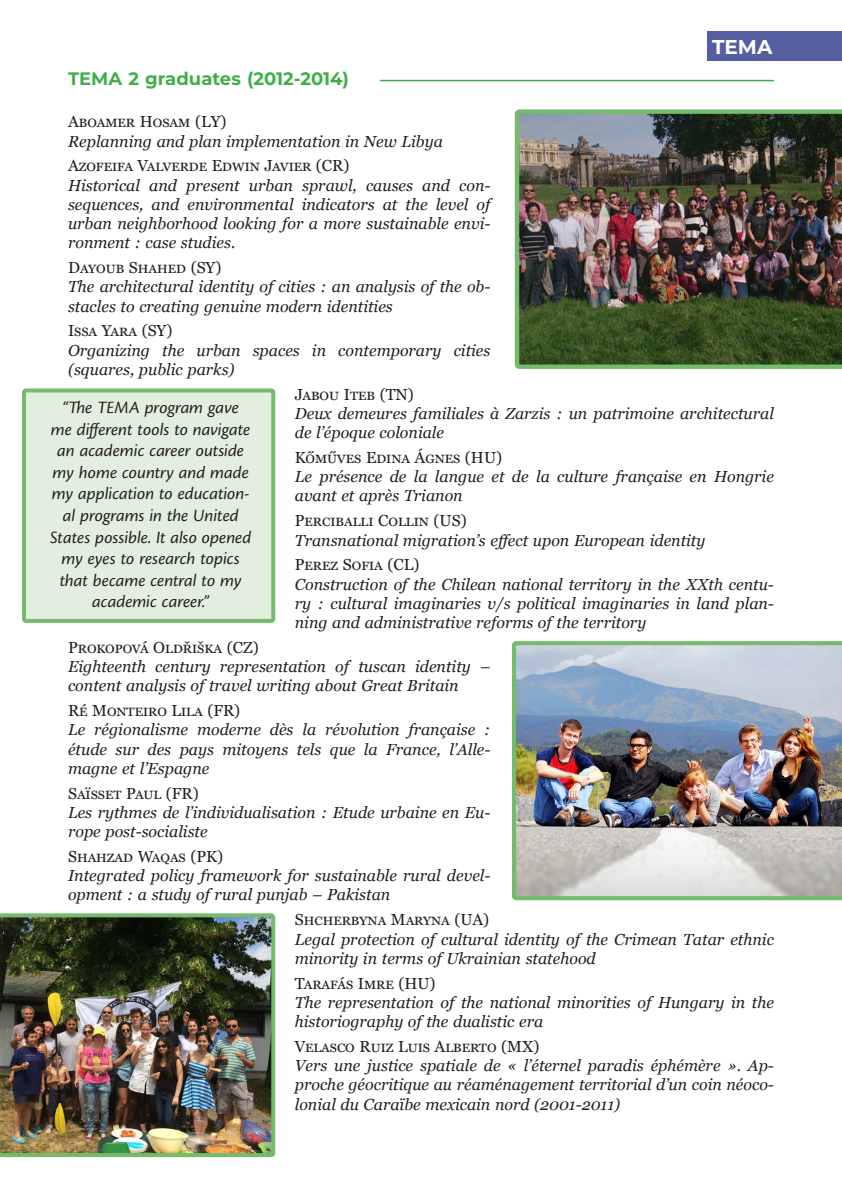
<style>
.page{position:relative;width:842px;height:1191px;background:#fff}
.page>*{position:absolute;margin:0;border:0;box-sizing:border-box;transform-origin:0 0}
.body_title{font:700 20px "Montserrat";color:#fff}
.t1{font:italic 18px/21.6px "Cronos Pro";color:#231f20;text-align:center}
.Tema2_title{font:700 18px "Montserrat";color:#40ae49}
.body_exc_italic{font:italic 16px/19.2px "Georgia";color:#231f20}
.body_exc_italic_right{font:italic 16px/19.2px "Georgia";color:#231f20}
.body_exc_name{font:16px "Georgia";color:#231f20}
.body_exc_name_right{font:16px "Georgia";color:#231f20}
</style>
<div class="page">
<hr style="left:380px;top:80px;width:394px;height:1px;background:#40ae49">
<div style="left:707px;top:32px;width:135px;height:29px;background:#545ea0"></div>
<img style="left:515px;top:109px;width:327px;height:260px">
<img style="left:512px;top:641px;width:330px;height:259px">
<img style="left:0;top:913px;width:275px;height:244px">
<div style="left:24px;top:390px;width:249px;height:231px;background:#e3efde;border-radius:2px"></div>
<div style="left:22px;top:388px;width:253px;height:235px;border:4px solid #74bc6b;border-radius:2px"></div>
<p class="body_title" style="left:712px;top:33px;width:62px">TEMA</p>
<p class="Tema2_title" style="left:68px;top:66px;width:282px">TEMA 2 graduates (2012-2014)</p>
<p class="body_exc_name" style="left:68px;top:112px;width:160px">Aboamer Hosam (LY)</p>
<p class="body_exc_italic" style="left:68px;top:132px;width:376px">Replanning and plan implementation in New Libya</p>
<p class="body_exc_name" style="left:68px;top:156px;width:283px">Azofeifa Valverde Edwin Javier (CR)</p>
<p class="body_exc_italic" style="left:68px;top:176px;width:424px;text-align:justify">Historical and present urban sprawl, causes and con&shy;sequences, and environmental indicators at the level of urban neighborhood looking for a more sustainable envi&shy;ronment : case studies.</p>
<p class="body_exc_name" style="left:68px;top:258px;width:155px">Dayoub Shahed (SY)</p>
<p class="body_exc_italic" style="left:68px;top:277px;width:424px">The architectural identity of cities : an analysis of the ob&shy;stacles to creating genuine modern identities</p>
<p class="body_exc_name" style="left:68px;top:321px;width:106px">Issa Yara (SY)</p>
<p class="body_exc_italic" style="left:68px;top:341px;width:424px">Organizing the urban spaces in contemporary cities (squares, public parks)</p>
<p class="body_exc_name_right" style="left:295px;top:384px;width:121px">Jabou Iteb (TN)</p>
<p class="body_exc_italic_right" style="left:295px;top:404px;width:481px">Deux demeures familiales à Zarzis : un patrimoine architectural de l’époque coloniale</p>
<p class="body_exc_name_right" style="left:295px;top:448px;width:209px">Kőműves Edina Ágnes (HU)</p>
<p class="body_exc_italic_right" style="left:295px;top:467px;width:481px">Le présence de la langue et de la culture française en Hongrie avant et après Trianon</p>
<p class="body_exc_name_right" style="left:295px;top:511px;width:173px">Perciballi Collin (US)</p>
<p class="body_exc_italic_right" style="left:295px;top:530px;width:412px">Transnational migration’s effect upon European identity</p>
<p class="body_exc_name_right" style="left:295px;top:555px;width:126px">Perez Sofia (CL)</p>
<p class="body_exc_italic_right" style="left:295px;top:574px;width:481px;text-align:justify">Construction of the Chilean national territory in the XXth centu&shy;ry : cultural imaginaries v/s political imaginaries in land plan&shy;ning and administrative reforms of the territory</p>
<p class="body_exc_name" style="left:68px;top:637px;width:192px">Prokopová Oldřiška (CZ)</p>
<p class="body_exc_italic" style="left:68px;top:657px;width:424px">Eighteenth century representation of tuscan identity – content analysis of travel writing about Great Britain</p>
<p class="body_exc_name" style="left:68px;top:701px;width:174px">Ré Monteiro Lila (FR)</p>
<p class="body_exc_italic" style="left:68px;top:720px;width:424px;text-align:justify">Le régionalisme moderne dès la révolution française : étude sur des pays mitoyens tels que la France, l’Alle&shy;magne et l’Espagne</p>
<p class="body_exc_name" style="left:68px;top:783px;width:132px">Saïsset Paul (FR)</p>
<p class="body_exc_italic" style="left:68px;top:803px;width:424px">Les rythmes de l’individualisation : Etude urbaine en Eu&shy;rope post-socialiste</p>
<p class="body_exc_name" style="left:68px;top:846px;width:157px">Shahzad Waqas (PK)</p>
<p class="body_exc_italic" style="left:68px;top:866px;width:424px">Integrated policy framework for sustainable rural devel&shy;opment : a study of rural punjab – Pakistan</p>
<p class="body_exc_name_right" style="left:295px;top:910px;width:196px">Shcherbyna Maryna (UA)</p>
<p class="body_exc_italic_right" style="left:295px;top:929px;width:481px">Legal protection of cultural identity of the Crimean Tatar ethnic minority in terms of Ukrainian statehood</p>
<p class="body_exc_name_right" style="left:295px;top:973px;width:142px">Tarafás Imre (HU)</p>
<p class="body_exc_italic_right" style="left:295px;top:992px;width:481px">The representation of the national minorities of Hungary in the historiography of the dualistic era</p>
<p class="body_exc_name_right" style="left:295px;top:1036px;width:246px">Velasco Ruiz Luis Alberto (MX)</p>
<p class="body_exc_italic_right" style="left:295px;top:1056px;width:481px;text-align:justify">Vers une justice spatiale de « l’éternel paradis éphémère ». Ap&shy;proche géocritique au réaménagement territorial d’un coin néoco&shy;lonial du Caraïbe mexicain nord (2001-2011)</p>
<p class="t1" style="left:50px;top:397px;width:203px">“The TEMA program gave me different tools to navigate an academic career outside my home country and made my application to education&shy;al programs in the United<br>States possible. It also opened my eyes to research topics that became central to my academic career.”</p>
</div>
